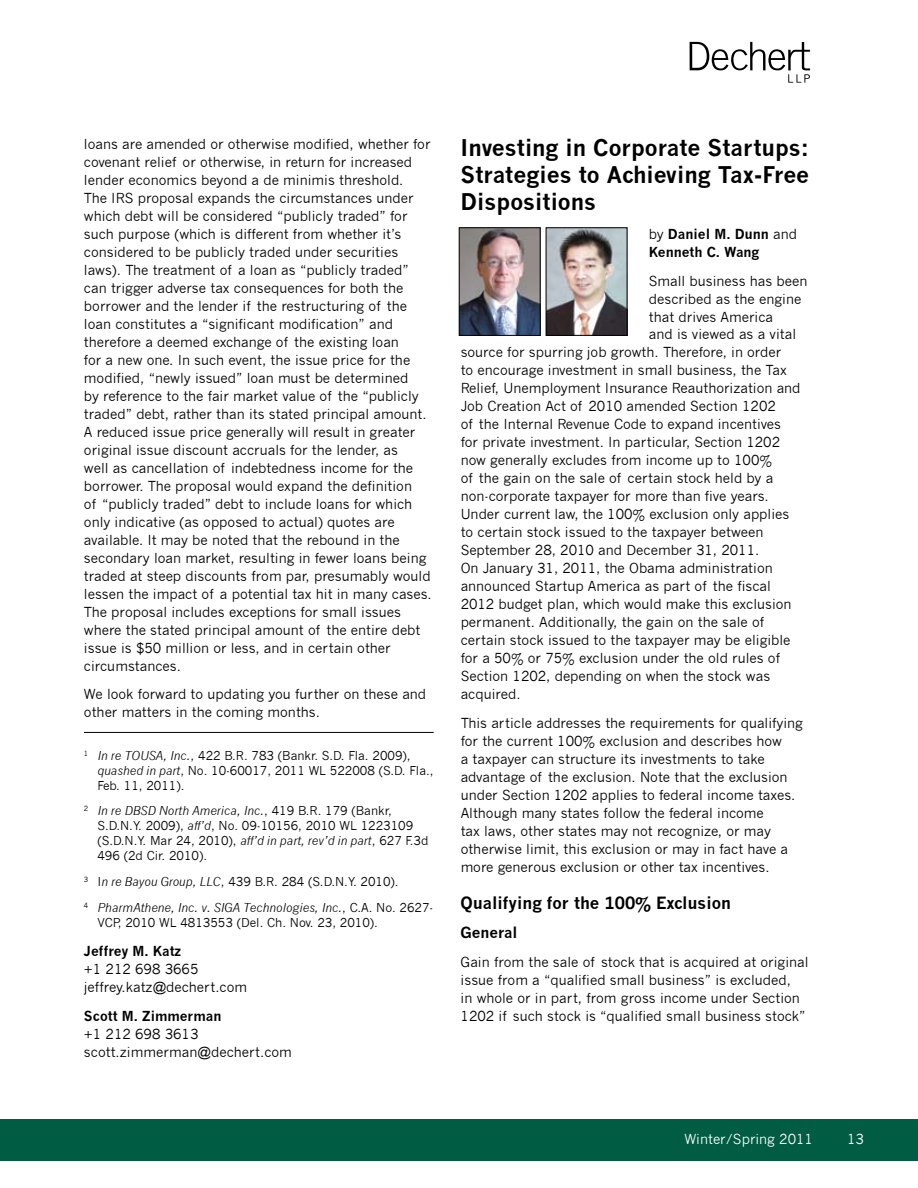
<style>
.page{position:relative;width:918px;height:1188px;background:#fff}
.page>*{position:absolute;margin:0;border:0;box-sizing:border-box;transform-origin:0 0}
.t1{font:51px "D Three LLP";color:#000}
.t2{font:700 22.5px/27px "News Gothic";color:#000;text-align:justify}
.t3{font:700 16.5px "News Gothic";color:#000}
.t4{font:700 15px "News Gothic";color:#000}
.t5{font:13.5px/18px "News Gothic";color:#000}
.t6{font:700 13.5px/18px "News Gothic";color:#000}
.t7{font:13.5px "News Gothic";color:#fff}
.t8{font:12px/15px "News Gothic";color:#000}
.t9{font:italic 12px/25.8px "News Gothic";color:#000}
.s1{font-style:italic}
.s2{font-style:normal}
.s3{font-weight:400}
</style>
<div class="page">
<div style="left:0;top:1119px;width:918px;height:41px;background:#005c42"></div>
<hr style="left:84px;top:732px;width:350px;height:1px;background:#000">
<img style="left:461px;top:230px;width:77px;height:104px">
<div style="left:459px;top:228px;width:81px;height:108px;border:1px solid #000"></div>
<img style="left:548px;top:230px;width:77px;height:104px">
<div style="left:546px;top:228px;width:81px;height:108px;border:1px solid #000"></div>
<p class="t5" style="left:84px;top:135px;width:349px">loans are amended or otherwise modified, whether for covenant relief or otherwise, in return for increased lender economics beyond a de minimis threshold.<br>The IRS proposal expands the circumstances under which debt will be considered “publicly traded” for such purpose (which is different from whether it’s considered to be publicly traded under securities laws). The treatment of a loan as “publicly traded” can trigger adverse tax consequences for both the borrower and the lender if the restructuring of the loan constitutes a “significant modification” and therefore a deemed exchange of the existing loan<br>for a new one. In such event, the issue price for the modified, “newly issued” loan must be determined<br>by reference to the fair market value of the “publicly traded” debt, rather than its stated principal amount.<br>A reduced issue price generally will result in greater original issue discount accruals for the lender, as<br>well as cancellation of indebtedness income for the borrower. The proposal would expand the definition<br>of “publicly traded” debt to include loans for which only indicative (as opposed to actual) quotes are available. It may be noted that the rebound in the secondary loan market, resulting in fewer loans being traded at steep discounts from par, presumably would lessen the impact of a potential tax hit in many cases.<br>The proposal includes exceptions for small issues where the stated principal amount of the entire debt issue is $50 million or less, and in certain other circumstances.</p>
<p class="t5" style="left:84px;top:686px;width:344px">We look forward to updating you further on these and other matters in the coming months.</p>
<p class="t8" style="left:97px;top:748px;width:338px;text-indent:-14px"><sup>1</sup> <span class="s1">In re TOUSA, Inc.</span>, 422 B.R. 783 (Bankr. S.D. Fla. 2009), <span class="s1">quashed in part</span>, No. 10-60017, 2011 WL 522008 (S.D. Fla.,<br>Feb. 11, 2011).</p>
<p class="t8" style="left:97px;top:804px;width:332px;text-indent:-14px"><sup>2</sup> <span class="s1">In re DBSD North America, Inc.</span>, 419 B.R. 179 (Bankr, S.D.N.Y. 2009), <span class="s1">aff’d</span>, No. 09-10156, 2010 WL 1223109 (S.D.N.Y. Mar 24, 2010), <span class="s1">aff’d in part, rev’d in part</span>, 627 F.3d 496 (2d Cir. 2010).</p>
<p class="t9" style="left:84px;top:869px;width:351px"><sup>3</sup> <span class="s2">I</span>n re Bayou Group, LLC<span class="s2">, 439 B.R. 284 (S.D.N.Y. 2010).<br></span><sup>4</sup> PharmAthene, Inc. v. SIGA Technologies, Inc.<span class="s2">, C.A. No. 2627-</span></p>
<p class="t8" style="left:97px;top:915px;width:282px">VCP, 2010 WL 4813553 (Del. Ch. Nov. 23, 2010).</p>
<p class="t6" style="left:84px;top:942px;width:99px">Jeffrey M. Katz</p>
<p class="t5" style="left:84px;top:960px;width:165px">+1 212 698 3665 jeffrey.katz@dechert.com</p>
<p class="t6" style="left:84px;top:1006px;width:139px">Scott M. Zimmerman</p>
<p class="t5" style="left:84px;top:1025px;width:209px">+1 212 698 3613 scott.zimmerman@dechert.com</p>
<h1 class="t1" style="left:690px;top:35px;width:128px">D</h1>
<h2 class="t2" style="left:461px;top:134px;width:350px">Investing in Corporate Startups:<br>Strategies to Achieving Tax-Free Dispositions</h2>
<p class="t6" style="left:649px;top:225px;width:150px"><span class="s3">by</span> Daniel M. Dunn <span class="s3">and<br></span>Kenneth C. Wang</p>
<p class="t5" style="left:649px;top:272px;width:160px">Small business has been</p>
<p class="t5" style="left:649px;top:290px;width:154px">described as the engine</p>
<p class="t5" style="left:649px;top:308px;width:126px">that drives America</p>
<p class="t5" style="left:649px;top:326px;width:149px">and is viewed as a vital</p>
<p class="t5" style="left:461px;top:344px;width:322px">source for spurring job growth. Therefore, in order</p>
<p class="t5" style="left:461px;top:362px;width:328px">to encourage investment in small business, the Tax</p>
<p class="t5" style="left:461px;top:380px;width:341px">Relief, Unemployment Insurance Reauthorization and</p>
<p class="t5" style="left:461px;top:398px;width:317px">Job Creation Act of 2010 amended Section 1202</p>
<p class="t5" style="left:461px;top:416px;width:322px">of the Internal Revenue Code to expand incentives</p>
<p class="t5" style="left:461px;top:434px;width:321px">for private investment. In particular, Section 1202</p>
<p class="t5" style="left:461px;top:452px;width:313px">now generally excludes from income up to 100%</p>
<p class="t5" style="left:461px;top:470px;width:314px">of the gain on the sale of certain stock held by a</p>
<p class="t5" style="left:461px;top:488px;width:310px">non-corporate taxpayer for more than five years.</p>
<p class="t5" style="left:461px;top:506px;width:330px">Under current law, the 100% exclusion only applies</p>
<p class="t5" style="left:461px;top:524px;width:304px">to certain stock issued to the taxpayer between</p>
<p class="t5" style="left:461px;top:542px;width:300px">September 28, 2010 and December 31, 2011.</p>
<p class="t5" style="left:461px;top:560px;width:314px">On January 31, 2011, the Obama administration</p>
<p class="t5" style="left:461px;top:578px;width:312px">announced Startup America as part of the fiscal</p>
<p class="t5" style="left:461px;top:596px;width:332px">2012 budget plan, which would make this exclusion</p>
<p class="t5" style="left:461px;top:614px;width:305px">permanent. Additionally, the gain on the sale of</p>
<p class="t5" style="left:461px;top:632px;width:331px">certain stock issued to the taxpayer may be eligible</p>
<p class="t5" style="left:461px;top:650px;width:321px">for a 50% or 75% exclusion under the old rules of</p>
<p class="t5" style="left:461px;top:668px;width:311px">Section 1202, depending on when the stock was</p>
<p class="t5" style="left:461px;top:686px;width:61px">acquired.</p>
<p class="t5" style="left:461px;top:714px;width:344px">This article addresses the requirements for qualifying for the current 100% exclusion and describes how<br>a taxpayer can structure its investments to take advantage of the exclusion. Note that the exclusion under Section 1202 applies to federal income taxes.<br>Although many states follow the federal income<br>tax laws, other states may not recognize, or may otherwise limit, this exclusion or may in fact have a more generous exclusion or other tax incentives.</p>
<p class="t3" style="left:461px;top:893px;width:272px">Qualifying for the 100% Exclusion</p>
<p class="t4" style="left:461px;top:923px;width:58px">General</p>
<p class="t5" style="left:461px;top:953px;width:349px">Gain from the sale of stock that is acquired at original issue from a “qualified small business” is excluded,<br>in whole or in part, from gross income under Section 1202 if such stock is “qualified small business stock”</p>
<p class="t7" style="left:684px;top:1132px;width:130px">Winter/Spring 2011</p>
<p class="t7" style="left:847px;top:1132px;width:18px">13</p>
</div>
